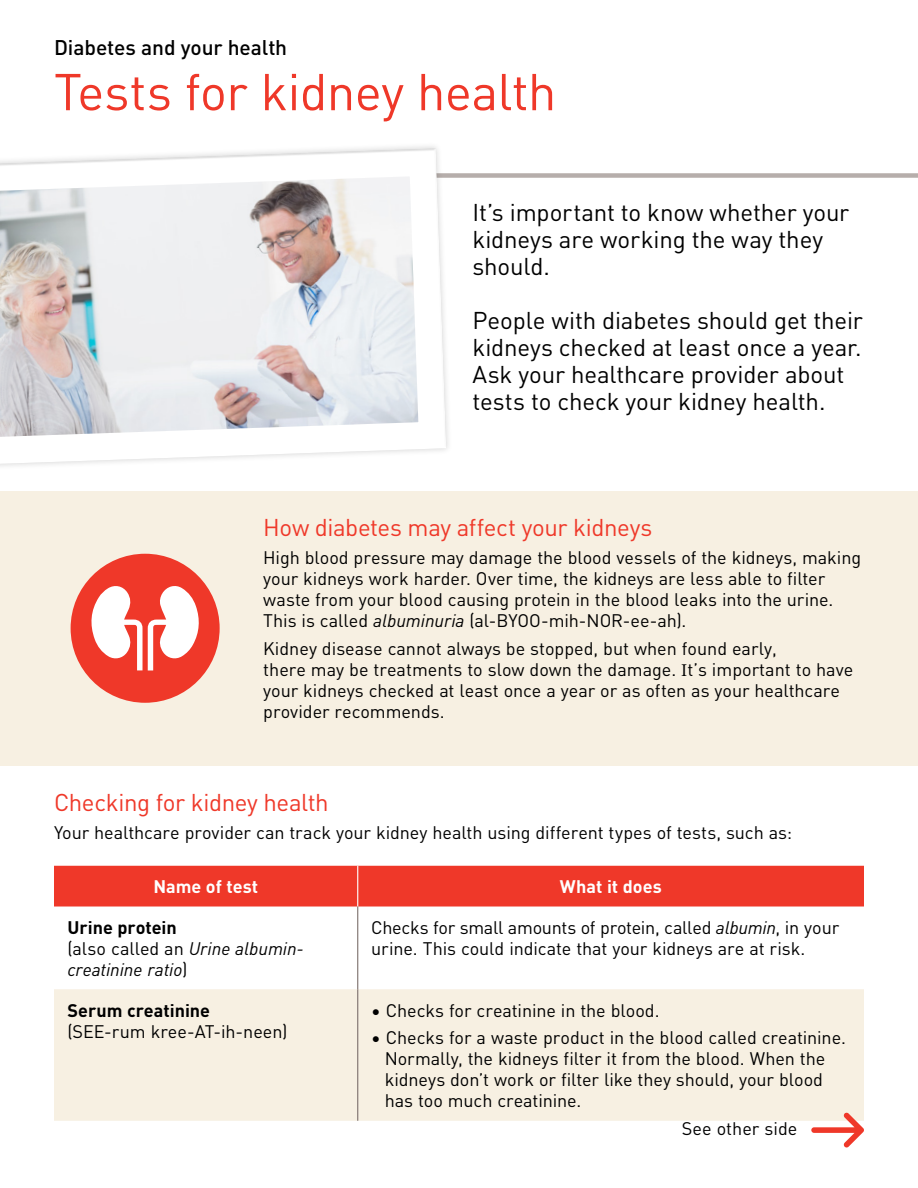
<style>
.page{position:relative;width:918px;height:1188px;background:#fff}
.page>*{position:absolute;margin:0;border:0;box-sizing:border-box;transform-origin:0 0}
.t1{font:51px "DIN Pro";letter-spacing:-.01em;color:#ef3829}
.t2{font:24px/27px "DIN Pro";letter-spacing:-.005em;color:#000}
.t3{font:24px "DIN Pro";letter-spacing:-.015em;color:#ef3829}
.t4{font:500 21px "DIN Pro";letter-spacing:-.005em;color:#000}
.t5{font:18px/21px "DIN Pro";letter-spacing:-.005em;color:#000}
.t6{font:italic 18px/21px "DIN Pro";letter-spacing:-.005em;color:#000}
.t7{font:700 18px "DIN Pro";color:#fff}
.t8{font:700 18px "DIN Pro";color:#000}
.s1{font-style:italic}
.s2{font-family:"Minion Pro"}
.s3{font-weight:700;font-style:normal}
.s4{font-style:normal}
</style>
<div class="page">
<div style="left:0;top:491px;width:918px;height:275px;background:#f7f0e2"></div>
<div style="left:54px;top:866px;width:810px;height:41px;background:#ef3829"></div>
<div style="left:54px;top:989px;width:810px;height:132px;background:#f7f0e2"></div>
<hr style="left:357px;top:866px;width:1px;height:41px;background:#fff">
<hr style="left:357px;top:907px;width:1px;height:82px;background:#7d706d">
<hr style="left:357px;top:989px;width:1px;height:132px;background:#7d706d">
<svg style="left:811px;top:1112px;width:53px;height:36px"></svg>
<div style="left:0;top:173px;width:918px;height:5px;background:#b6aeab"></div>
<div style="left:71px;top:554px;width:149px;height:149px;background:#ef3829;border-radius:50%"></div>
<svg style="left:91px;top:586px;width:108px;height:84px"></svg>
<svg style="left:0;top:146px;width:449px;height:320px"></svg>
<p class="t4" style="left:54px;top:32px;width:235px">Diabetes and your health</p>
<h1 class="t1" style="left:54px;top:53px;width:504px">Tests for kidney health</h1>
<h2 class="t2" style="left:472px;top:197px;width:378px">It’s important to know whether your kidneys are working the way they should.</h2>
<h2 class="t2" style="left:472px;top:305px;width:392px">People with diabetes should get their kidneys checked at least once a year.<br>Ask your healthcare provider about tests to check your kidney health.</h2>
<h2 class="t3" style="left:263px;top:509px;width:391px">How diabetes may affect your kidneys</h2>
<p class="t5" style="left:263px;top:546px;width:599px">High blood pressure may damage the blood vessels of the kidneys, making your kidneys work harder. Over time, the kidneys are less able to filter waste from your blood causing protein in the blood leaks into the urine.<br>This is called <span class="s1">albuminuria</span> (al-BYOO-mih-NOR-ee-ah).</p>
<p class="t5" style="left:263px;top:637px;width:592px">Kidney disease cannot always be stopped, but when found early,<br>there may be treatments to slow down the damage. <span class="s2">I</span>t’s important to have your kidneys checked at least once a year or as often as your healthcare provider recommends.</p>
<h2 class="t3" style="left:54px;top:784px;width:276px">Checking for kidney health</h2>
<p class="t5" style="left:54px;top:821px;width:740px">Your healthcare provider can track your kidney health using different types of tests, such as:</p>
<p class="t7" style="left:153px;top:872px;width:106px">Name of test</p>
<p class="t7" style="left:560px;top:872px;width:103px">What it does</p>
<p class="t6" style="left:67px;top:916px;width:238px"><span class="s3">Urine protein<br></span><span class="s4">(also called an</span> Urine albumin&shy;creatinine ratio<span class="s4">)</span></p>
<p class="t5" style="left:371px;top:916px;width:470px">Checks for small amounts of protein, called <span class="s1">albumin</span>, in your urine. This could indicate that your kidneys are at risk.</p>
<p class="t8" style="left:67px;top:996px;width:144px">Serum creatinine</p>
<p class="t5" style="left:67px;top:1019px;width:221px">(SEE-rum kree-AT-ih-neen)</p>
<p class="t5" style="left:371px;top:998px;width:290px">• Checks for creatinine in the blood.</p>
<p class="t5" style="left:385px;top:1026px;width:463px;text-indent:-14px">• Checks for a waste product in the blood called creatinine.<br>Normally, the kidneys filter it from the blood. When the kidneys don’t work or filter like they should, your blood has too much creatinine.</p>
<p class="t5" style="left:682px;top:1116px;width:117px">See other side</p>
</div>
